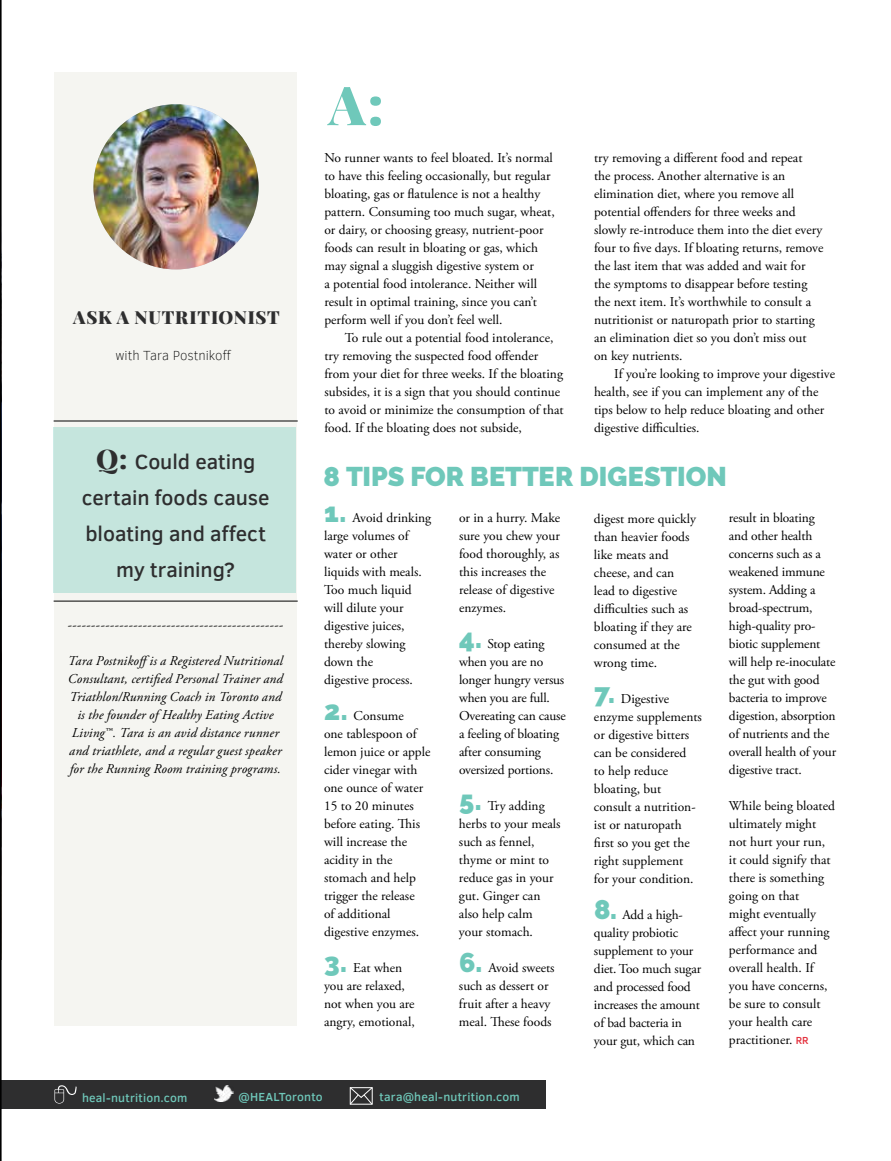
<style>
.page{position:relative;width:891px;height:1161px;background:#fff}
.page>*{position:absolute;margin:0;border:0;box-sizing:border-box;transform-origin:0 0}
.t1{font:900 54px "Playfair Display";color:#6fc8ba}
.t2{font:900 27px "Raleway";color:#6fc8ba}
.t3{font:500 21px/36px "Clear Sans";color:#2e2e2f;text-align:center}
.t4{font:900 18px "Playfair Display";letter-spacing:.045em;color:#2e2e2f}
.t5{font:13.5px/18px "Adobe Garamond Pro";color:#000}
.t6{font:italic 13.5px/18px "Adobe Garamond Pro";letter-spacing:.01em;color:#000;text-align:center}
.t7{font:100 13.5px "Clear Sans";color:#000}
.t8{font:500 12px "Clear Sans";letter-spacing:.015em;color:#6fc8ba}
.s1{font-family:"Playfair Display";font-weight:900;font-size:27px}
.s2{font-family:"Raleway";font-weight:900;font-size:27px;color:#6fc8ba}
.s3{font-family:"Clear Sans";font-weight:500;font-size:10.5px;color:#e4313e}
</style>
<div class="page">
<div style="left:54px;top:73px;width:243px;height:953px;background:#f5f5f1"></div>
<img style="left:93px;top:104px;width:166px;height:165px;border-radius:83px">
<hr style="left:54px;top:421px;width:244px;height:1px;background:#000">
<hr style="left:54px;top:601px;width:244px;height:1px;background:#000">
<div style="left:54px;top:428px;width:242px;height:165px;background:#c5e5dd"></div>
<div style="left:1px;top:1080px;width:545px;height:29px;background:#2e2e2f"></div>
<svg style="left:54px;top:1085px;width:23px;height:19px"></svg>
<img style="left:215px;top:1086px;width:18px;height:16px">
<svg style="left:349px;top:1087px;width:24px;height:18px"></svg>
<hr style="left:0;top:0;width:2px;height:1161px;background:#000">
<h3 class="t4" style="left:73px;top:306px;width:208px">ASK A NUTRITIONIST</h3>
<p class="t7" style="left:115px;top:347px;width:117px">with Tara Postnikoff</p>
<h3 class="t3" style="left:82px;top:443px;width:189px"><span class="s1">Q:</span> Could eating certain foods cause bloating and affect my training?</h3>
<p class="t6" style="left:67px;top:616px;width:217px">----------------------------------------------</p>
<p class="t6" style="left:68px;top:652px;width:217px">Tara Postnikoffis a Registered Nutritional Consultant, certified Personal Trainer and Triathlon/Running Coach in Toronto and is the founder of Healthy Eating Active Living™. Tara is an avid distance runner and triathlete, and a regular guest speaker for the Running Room training programs.</p>
<h1 class="t1" style="left:328px;top:70px;width:57px">A:</h1>
<p class="t5" style="left:324px;top:149px;width:232px">No runner wants to feel bloated. It’s normal to have this feeling occasionally, but regular bloating, gas or flatulence is not a healthy pattern. Consuming too much sugar, wheat, or dairy, or choosing greasy, nutrient-poor foods can result in bloating or gas, which may signal a sluggish digestive system or<br>a potential food intolerance. Neither will result in optimal training, since you can’t perform well if you don’t feel well.</p>
<p class="t5" style="left:324px;top:329px;width:241px;text-indent:20px">To rule out a potential food intolerance, try removing the suspected food offender from your diet for three weeks. If the bloating subsides, it is a sign that you should continue to avoid or minimize the consumption of that food. If the bloating does not subside,</p>
<p class="t5" style="left:594px;top:149px;width:231px">try removing a different food and repeat<br>the process. Another alternative is an elimination diet, where you remove all potential offenders for three weeks and slowly re-introduce them into the diet every four to five days. If bloating returns, remove the last item that was added and wait for the symptoms to disappear before testing the next item. It’s worthwhile to consult a nutritionist or naturopath prior to starting an elimination diet so you don’t miss out on key nutrients.</p>
<p class="t5" style="left:594px;top:365px;width:243px;text-indent:20px">If you’re looking to improve your digestive health, see if you can implement any of the tips below to help reduce bloating and other digestive difficulties.</p>
<h2 class="t2" style="left:324px;top:461px;width:405px">8 TIPS FOR BETTER DIGESTION</h2>
<p class="t5" style="left:324px;top:509px;width:109px"><span class="s2">1.</span> Avoid drinking large volumes of water or other liquids with meals.<br>Too much liquid will dilute your digestive juices, thereby slowing down the<br>digestive process.</p>
<p class="t5" style="left:324px;top:707px;width:108px"><span class="s2">2.</span> Consume<br>one tablespoon of lemon juice or apple cider vinegar with one ounce of water<br>15 to 20 minutes before eating. This will increase the acidity in the stomach and help trigger the release<br>of additional digestive enzymes.</p>
<p class="t5" style="left:324px;top:959px;width:92px"><span class="s2">3.</span> Eat when you are relaxed, not when you are angry, emotional,</p>
<p class="t5" style="left:459px;top:509px;width:103px">or in a hurry. Make sure you chew your food thoroughly, as this increases the release of digestive enzymes.</p>
<p class="t5" style="left:459px;top:635px;width:108px"><span class="s2">4.</span> Stop eating when you are no longer hungry versus when you are full.<br>Overeating can cause a feeling of bloating after consuming oversized portions.</p>
<p class="t5" style="left:459px;top:797px;width:103px"><span class="s2">5.</span> Try adding herbs to your meals such as fennel, thyme or mint to reduce gas in your gut. Ginger can also help calm<br>your stomach.</p>
<p class="t5" style="left:459px;top:959px;width:97px"><span class="s2">6.</span> Avoid sweets such as dessert or fruit after a heavy meal. These foods</p>
<p class="t5" style="left:594px;top:510px;width:104px">digest more quickly than heavier foods like meats and cheese, and can lead to digestive difficulties such as bloating if they are consumed at the wrong time.</p>
<p class="t5" style="left:594px;top:690px;width:109px"><span class="s2">7.</span> Digestive enzyme supplements or digestive bitters can be considered<br>to help reduce bloating, but consult a nutrition&shy;ist or naturopath first so you get the right supplement<br>for your condition.</p>
<p class="t5" style="left:594px;top:906px;width:109px"><span class="s2">8.</span> Add a high&shy;quality probiotic supplement to your diet. Too much sugar and processed food increases the amount of bad bacteria in your gut, which can</p>
<p class="t5" style="left:729px;top:509px;width:109px">result in bloating and other health concerns such as a weakened immune system. Adding a broad-spectrum, high-quality pro&shy;biotic supplement will help re-inoculate the gut with good bacteria to improve digestion, absorption of nutrients and the overall health of your digestive tract.</p>
<p class="t5" style="left:729px;top:797px;width:107px">While being bloated ultimately might not hurt your run, it could signify that there is something going on that<br>might eventually affect your running performance and overall health. If you have concerns, be sure to consult your health care practitioner. <span class="s3">RR</span></p>
<p class="t8" style="left:82px;top:1090px;width:107px">heal-nutrition.com</p>
<p class="t8" style="left:239px;top:1089px;width:86px">@HEALToronto</p>
<p class="t8" style="left:380px;top:1089px;width:142px">tara@heal-nutrition.com</p>
</div>
